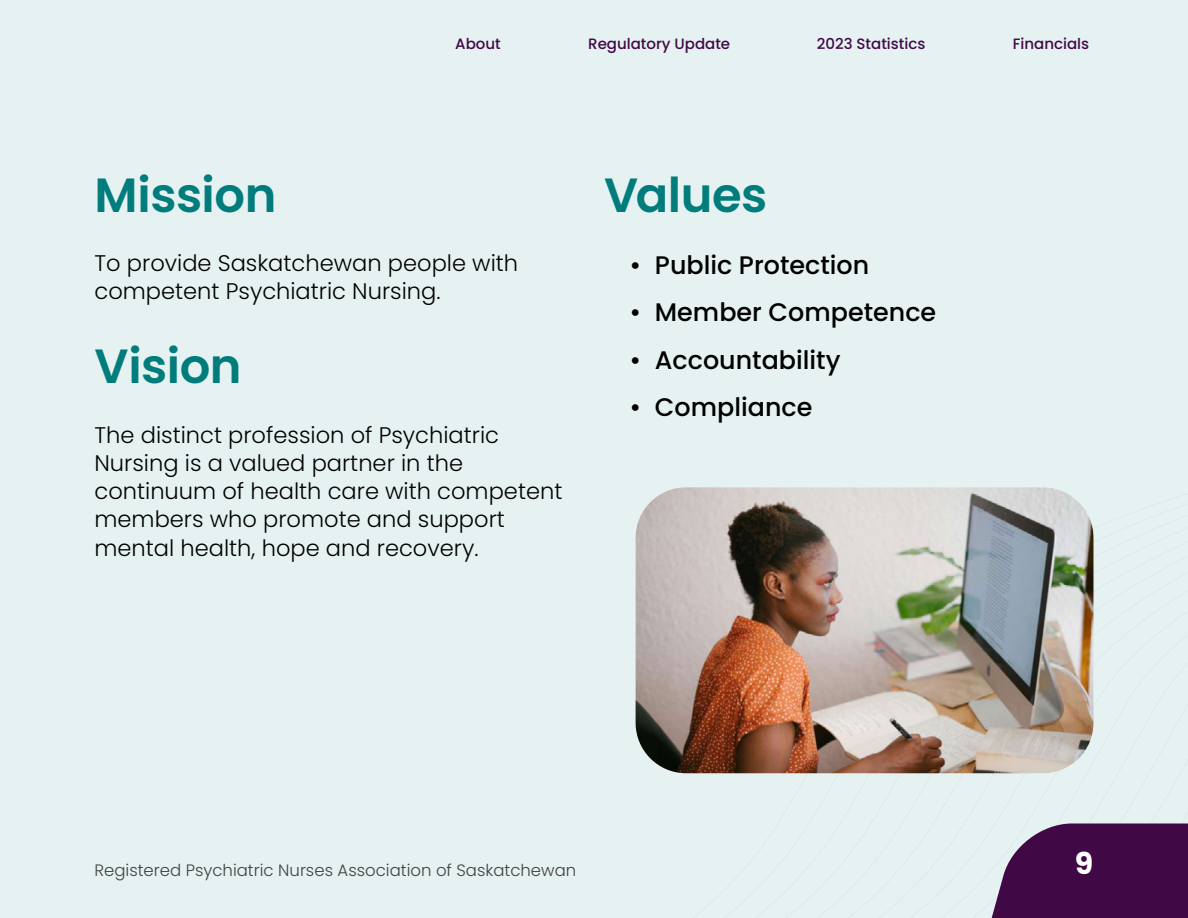
<style>
.page{position:relative;width:1188px;height:918px;background:#e6f2f2}
.page>*{position:absolute;margin:0;border:0;box-sizing:border-box;transform-origin:0 0}
.t1{font:600 48px "Poppins";letter-spacing:-.01em;color:#017c7c}
.t2{font:700 30px "Poppins";color:#fff}
.t3{font:500 25.35px "Poppins";color:#000}
.t4{font:300 22.65px/28.2px "Poppins";color:#000}
.t5{font:300 16.5px "Poppins";color:#414042}
.t6{font:500 15px "Poppins";color:#410846}
</style>
<div class="page">
<img style="left:636px;top:487px;width:458px;height:286px">
<svg style="left:991px;top:824px;width:197px;height:94px"></svg>
<h1 class="t1" style="left:94px;top:168px;width:183px">Mission</h1>
<p class="t6" style="left:455px;top:35px;width:47px">About</p>
<p class="t6" style="left:588px;top:35px;width:144px">Regulatory Update</p>
<p class="t6" style="left:817px;top:35px;width:110px">2023 Statistics</p>
<p class="t6" style="left:1013px;top:35px;width:78px">Financials</p>
<h1 class="t1" style="left:604px;top:167px;width:165px">Values</h1>
<p class="t4" style="left:94px;top:249px;width:425px">To provide Saskatchewan people with competent Psychiatric Nursing.</p>
<h1 class="t1" style="left:94px;top:339px;width:149px">Vision</h1>
<p class="t4" style="left:94px;top:421px;width:469px">The distinct profession of Psychiatric Nursing is a valued partner in the continuum of health care with competent members who promote and support mental health, hope and recovery.</p>
<p class="t3" style="left:630px;top:251px;width:241px">• Public Protection</p>
<p class="t3" style="left:630px;top:298px;width:308px">• Member Competence</p>
<p class="t3" style="left:630px;top:345px;width:212px">• Accountability</p>
<p class="t3" style="left:630px;top:392px;width:184px">• Compliance</p>
<p class="t5" style="left:94px;top:861px;width:483px">Registered Psychiatric Nurses Association of Saskatchewan</p>
<h2 class="t2" style="left:1075px;top:846px;width:20px">9</h2>
</div>
